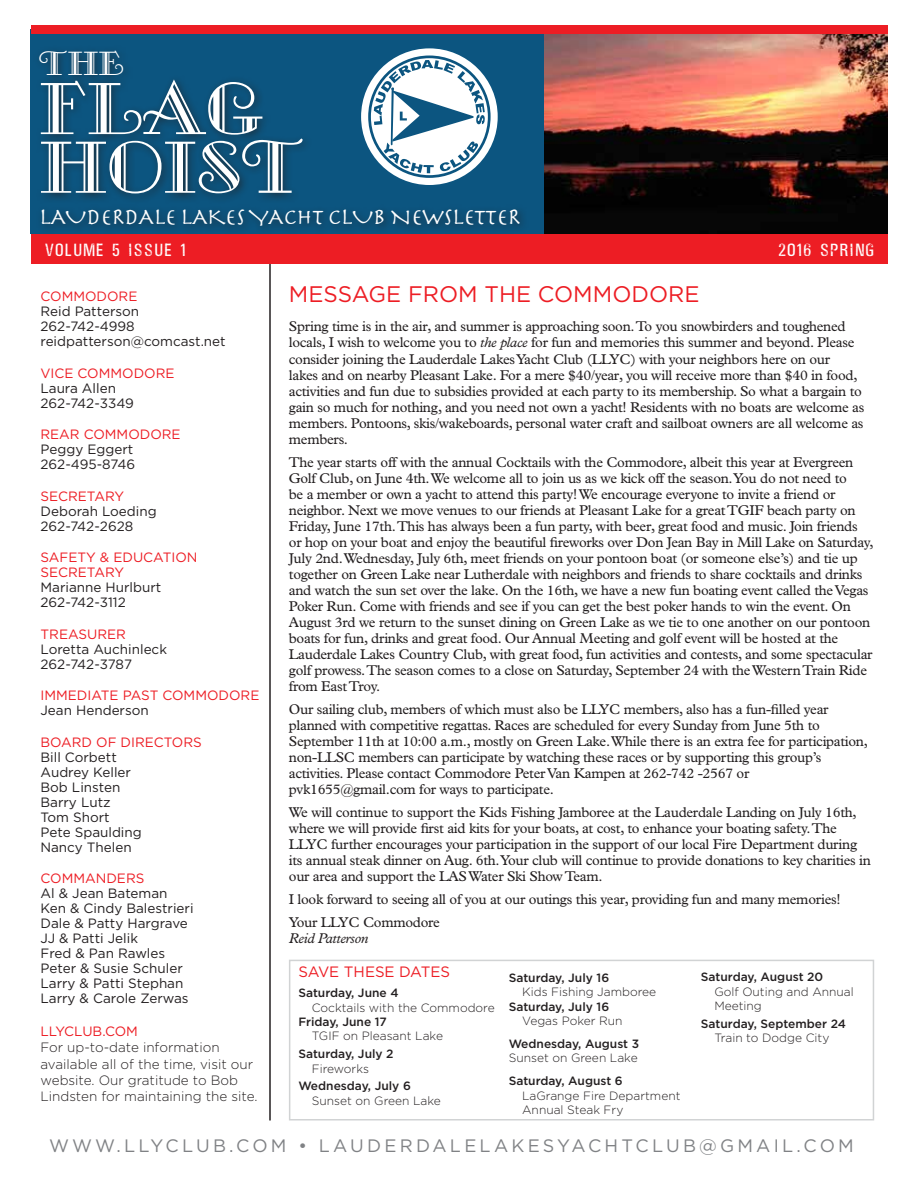
<style>
.page{position:relative;width:918px;height:1188px;background:#fff}
.page>*{position:absolute;margin:0;border:0;box-sizing:border-box;transform-origin:0 0}
.t1{font:73.2px/58.7px "Gallery";color:#fff}
.t2{font:33.15px "Gallery";color:#fff}
.t3{font:23.25px "Herculanum";letter-spacing:-.02em;color:#fff}
.t4{font:22.5px "Hector";letter-spacing:.08em;color:#fff}
.t5{font:22.5px "Gotham";color:#ed1d24}
.t6{font:18px "Gotham";color:#808285}
.t7{font:15px "Gotham";color:#ed1d24}
.t8{font:14.25px/16px "Plantin";letter-spacing:-.02em;color:#231f20}
.t9{font:italic 14.25px "Plantin";letter-spacing:-.02em;color:#231f20}
.t10{font:13.5px/15px "Gotham";color:#231f20}
.t11{font:13.5px/15px "Gotham";color:#ed1d24}
.t12{font:300 13.5px/16.2px "Gotham";color:#231f20}
.t13{font:300 12px/14.4px "Gotham";color:#231f20}
.t14{font:500 12px "Gotham";color:#231f20}
.s1{font-style:italic}
</style>
<div class="page">
<div style="left:31px;top:30px;width:514px;height:204px;background:#0c5580"></div>
<hr style="left:269px;top:260px;width:2px;height:860px;background:#231f20">
<div style="left:31px;top:234px;width:856px;height:30px;background:#ed1d24"></div>
<img style="left:545px;top:34px;width:342px;height:200px">
<svg style="left:361px;top:48px;width:137px;height:137px;background:#e8eff3"></svg>
<div style="left:368px;top:56px;width:123px;height:122px;border:3px solid #0c5580;border-radius:50%"></div>
<svg style="left:374px;top:60px;width:111px;height:113px"></svg>
<div style="left:33px;top:46px;width:279px;height:158px;background:#231f20;opacity:.75"></div>
<div style="left:36px;top:204px;width:493px;height:32px;background:#0d5078"></div>
<div style="left:31px;top:26px;width:856px;height:8px;background:#ed1d24"></div>
<div style="left:289px;top:960px;width:585px;height:160px;border:2px solid #d1d3d4"></div>
<h2 class="t2" style="left:39px;top:46px;width:87px">THE</h2>
<h1 class="t1" style="left:39px;top:80px;width:267px">FLAG<br>HOIST</h1>
<h3 class="t3" style="left:39px;top:202px;width:483px">LAUDERDALE LAKES YACHT CLUB NEWSLETTER</h3>
<h3 class="t4" style="left:45px;top:239px;width:142px">volume 5 issue 1</h3>
<h3 class="t4" style="left:779px;top:239px;width:96px">2016 spring</h3>
<h3 class="t5" style="left:289px;top:281px;width:36px">Messa</h3>
<h3 class="t5" style="left:369px;top:281px;width:57px">ge from</h3>
<h3 class="t5" style="left:484px;top:281px;width:16px">the</h3>
<h3 class="t5" style="left:538px;top:281px;width:35px">Commodore</h3>
<p class="t8" style="left:289px;top:318px;width:577px">Spring time is in the air, and summer is approaching soon. To you snowbirders and toughened locals, I wish to welcome you to <span class="s1">the place</span> for fun and memories this summer and beyond. Please consider joining the Lauderdale Lakes Yacht Club (LLYC) with your neighbors here on our<br>lakes and on nearby Pleasant Lake. For a mere $40/year, you will receive more than $40 in food, activities and fun due to subsidies provided at each party to its membership. So what a bargain to gain so much for nothing, and you need not own a yacht! Residents with no boats are welcome as members. Pontoons, skis/wakeboards, personal water craft and sailboat owners are all welcome as members.</p>
<p class="t8" style="left:289px;top:454px;width:586px">The year starts off with the annual Cocktails with the Commodore, albeit this year at Evergreen Golf Club, on June 4th. We welcome all to join us as we kick off the season. You do not need to<br>be a member or own a yacht to attend this party! We encourage everyone to invite a friend or neighbor. Next we move venues to our friends at Pleasant Lake for a great TGIF beach party on Friday, June 17th. This has always been a fun party, with beer, great food and music. Join friends or hop on your boat and enjoy the beautiful fireworks over Don Jean Bay in Mill Lake on Saturday, July 2nd. Wednesday, July 6th, meet friends on your pontoon boat (or someone else’s) and tie up together on Green Lake near Lutherdale with neighbors and friends to share cocktails and drinks and watch the sun set over the lake. On the 16th, we have a new fun boating event called the Vegas Poker Run. Come with friends and see if you can get the best poker hands to win the event. On August 3rd we return to the sunset dining on Green Lake as we tie to one another on our pontoon boats for fun, drinks and great food. Our Annual Meeting and golf event will be hosted at the Lauderdale Lakes Country Club, with great food, fun activities and contests, and some spectacular golf prowess. The season comes to a close on Saturday, September 24 with the Western Train Ride from East Troy.</p>
<p class="t8" style="left:289px;top:701px;width:581px">Our sailing club, members of which must also be LLYC members, also has a fun-filled year planned with competitive regattas. Races are scheduled for every Sunday from June 5th to September 11th at 10:00 a.m., mostly on Green Lake. While there is an extra fee for participation, non-LLSC members can participate by watching these races or by supporting this group’s activities. Please contact Commodore Peter Van Kampen at 262-742 -2567 or pvk1655@gmail.com for ways to participate.</p>
<p class="t8" style="left:289px;top:804px;width:584px">We will continue to support the Kids Fishing Jamboree at the Lauderdale Landing on July 16th, where we will provide first aid kits for your boats, at cost, to enhance your boating safety. The LLYC further encourages your participation in the support of our local Fire Department during its annual steak dinner on Aug. 6th. Your club will continue to provide donations to key charities in our area and support the LAS Water Ski Show Team.</p>
<p class="t8" style="left:289px;top:888px;width:553px;line-height:22.8px">I look forward to seeing all of you at our outings this year, providing fun and many memories!<br>Your LLYC Commodore</p>
<p class="t9" style="left:289px;top:930px;width:81px">Reid Patterson</p>
<p class="t7" style="left:298px;top:964px;width:21px">Save</p>
<p class="t7" style="left:344px;top:964px;width:11px">these</p>
<p class="t7" style="left:399px;top:964px;width:11px">dates</p>
<p class="t14" style="left:298px;top:986px;width:102px">Saturday, June 4</p>
<p class="t13" style="left:312px;top:1000px;width:184px">Cocktails with the Commodore</p>
<p class="t14" style="left:298px;top:1015px;width:90px">Friday, June 17</p>
<p class="t13" style="left:312px;top:1029px;width:133px">TGIF on Pleasant Lake</p>
<p class="t14" style="left:298px;top:1047px;width:97px">Saturday, July 2</p>
<p class="t13" style="left:312px;top:1061px;width:59px">Fireworks</p>
<p class="t14" style="left:298px;top:1079px;width:114px">Wednesday, July 6</p>
<p class="t13" style="left:312px;top:1093px;width:131px">Sunset on Green Lake</p>
<p class="t11" style="left:40px;top:289px;width:98px">COMMODORE</p>
<p class="t10" style="left:40px;top:304px;width:187px">Reid Patterson<br>262-742-4998 reidpatterson@comcast.net</p>
<p class="t11" style="left:40px;top:365px;width:136px">VICE COMMODORE</p>
<p class="t10" style="left:40px;top:380px;width:95px">Laura Allen<br>262-742-3349</p>
<p class="t11" style="left:40px;top:427px;width:142px">REAR COMMODORE</p>
<p class="t10" style="left:40px;top:442px;width:96px">Peggy Eggert<br>262-495-8746</p>
<p class="t11" style="left:40px;top:488px;width:85px">SECRETARY</p>
<p class="t10" style="left:40px;top:503px;width:118px">Deborah Loeding<br>262-742-2628</p>
<p class="t11" style="left:40px;top:550px;width:158px">SAFETY &amp; EDUCATION<br>SECRETARY</p>
<p class="t10" style="left:40px;top:580px;width:122px">Marianne Hurlburt<br>262-742-3112</p>
<p class="t11" style="left:40px;top:626px;width:87px">TREASURER</p>
<p class="t10" style="left:40px;top:641px;width:128px">Loretta Auchinleck<br>262-742-3787</p>
<p class="t11" style="left:40px;top:688px;width:220px">IMMEDIATE PAST COMMODORE</p>
<p class="t10" style="left:40px;top:703px;width:110px">Jean Henderson</p>
<p class="t11" style="left:40px;top:734px;width:163px">BOARD OF DIRECTORS</p>
<p class="t10" style="left:40px;top:749px;width:103px">Bill Corbett<br>Audrey Keller<br>Bob Linsten<br>Barry Lutz<br>Tom Short<br>Pete Spaulding<br>Nancy Thelen</p>
<p class="t11" style="left:40px;top:871px;width:21px">Commanders</p>
<p class="t10" style="left:40px;top:886px;width:155px">Al &amp; Jean Bateman<br>Ken &amp; Cindy Balestrieri<br>Dale &amp; Patty Hargrave<br>JJ &amp; Patti Jelik<br>Fred &amp; Pan Rawles<br>Peter &amp; Susie Schuler<br>Larry &amp; Patti Stephan<br>Larry &amp; Carole Zerwas</p>
<p class="t11" style="left:40px;top:1024px;width:99px">LLYCLUB.COM</p>
<p class="t12" style="left:40px;top:1039px;width:219px">For up-to-date information available all of the time, visit our website. Our gratitude to Bob<br>Lindsten for maintaining the site.</p>
<p class="t6" style="left:49px;top:1136px;width:91px">www.llyclub</p>
<p class="t6" style="left:229px;top:1136px;width:24px">.com</p>
<p class="t6" style="left:298px;top:1136px;width:38px">• lauderdalelakesyachtclub</p>
<p class="t6" style="left:699px;top:1136px;width:53px">@gmail</p>
<p class="t6" style="left:797px;top:1136px;width:24px">.com</p>
<p class="t14" style="left:701px;top:970px;width:124px">Saturday, August 20</p>
<p class="t13" style="left:714px;top:984px;width:141px">Golf Outing and Annual<br>Meeting</p>
<p class="t14" style="left:701px;top:1017px;width:147px">Saturday, September 24</p>
<p class="t13" style="left:714px;top:1031px;width:117px">Train to Dodge City</p>
<p class="t14" style="left:509px;top:971px;width:102px">Saturday, July 16</p>
<p class="t13" style="left:522px;top:984px;width:136px">Kids Fishing Jamboree</p>
<p class="t14" style="left:509px;top:999px;width:102px">Saturday, July 16</p>
<p class="t13" style="left:522px;top:1013px;width:102px">Vegas Poker Run</p>
<p class="t14" style="left:509px;top:1037px;width:132px">Wednesday, August 3</p>
<p class="t13" style="left:509px;top:1051px;width:131px">Sunset on Green Lake</p>
<p class="t14" style="left:509px;top:1074px;width:116px">Saturday, August 6</p>
<p class="t13" style="left:522px;top:1088px;width:160px">LaGrange Fire Department<br>Annual Steak Fry</p>
</div>
